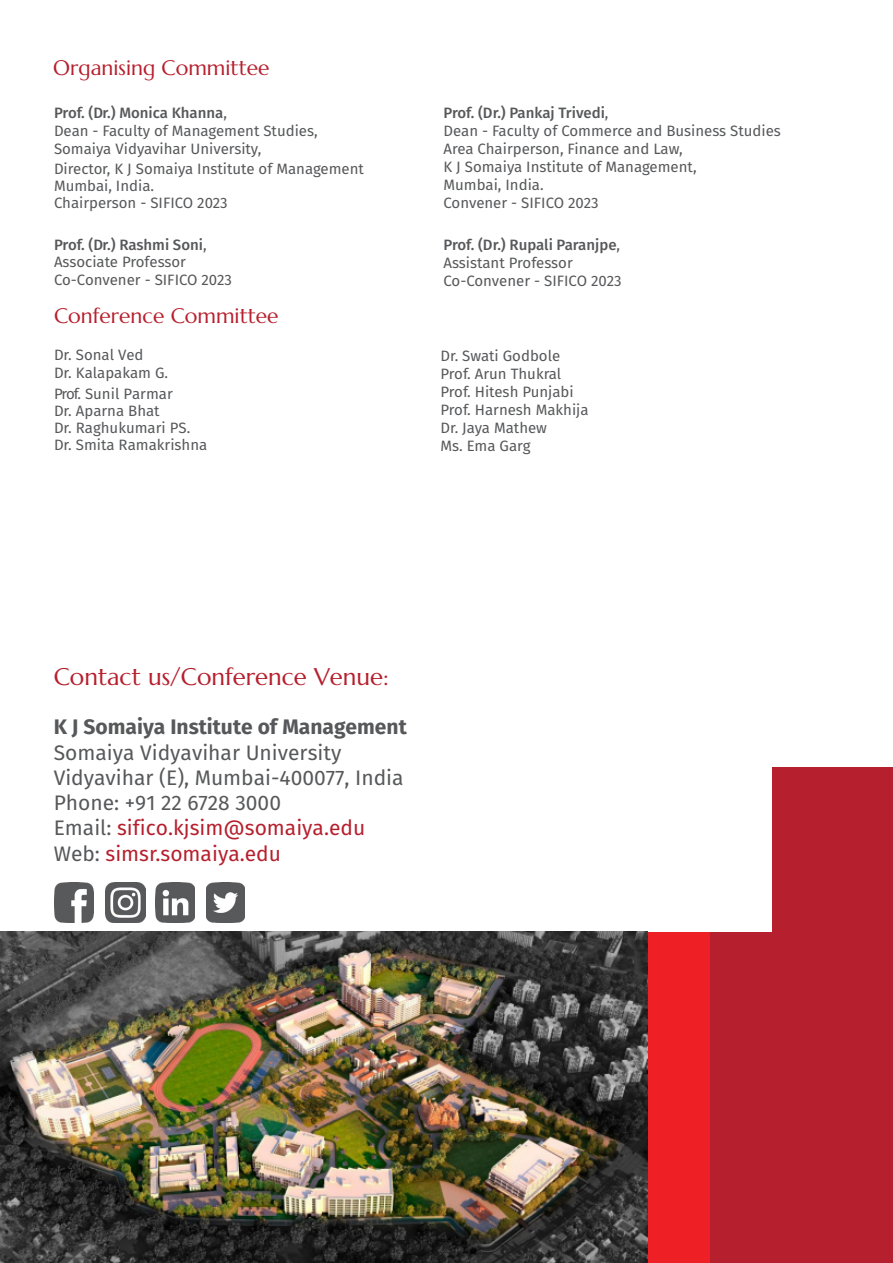
<style>
.page{position:relative;width:893px;height:1263px;background:#fff}
.page>*{position:absolute;margin:0;border:0;box-sizing:border-box;transform-origin:0 0}
.t1{font:24px "Marcellus";color:#b61f2d}
.t2{font:21px/25.2px "Fira Sans";color:#57585a}
.t3{font:21px "Marcellus";color:#b61f2d}
.t4{font:15px/17.9px "Fira Sans";color:#57585a}
.t5{font:500 15px "Fira Sans";color:#57585a}
.s1{font-weight:500}
.s2{font-weight:400}
.s3{font-weight:700}
.s4{color:#b61f2d}
</style>
<div class="page">
<div style="left:772px;top:768px;width:121px;height:495px;background:#b61f2d"></div>
<div style="left:643px;top:932px;width:129px;height:331px;background:#ee2026"></div>
<div style="left:710px;top:932px;width:129px;height:331px;background:#b61f2d"></div>
<img style="left:54px;top:882px;width:40px;height:40px">
<img style="left:105px;top:882px;width:40px;height:40px">
<img style="left:156px;top:882px;width:39px;height:40px">
<img style="left:206px;top:883px;width:39px;height:39px">
<img style="left:0;top:932px;width:647px;height:331px">
<p class="t3" style="left:53px;top:54px;width:218px">Organising Committee</p>
<p class="t4" style="left:54px;top:103px;width:265px"><span class="s1">Prof. (Dr.) Monica Khanna</span>,<br>Dean - Faculty of Management Studies,<br>Somaiya Vidyavihar University,</p>
<p class="t4" style="left:54px;top:160px;width:311px;line-height:16.6px">Director, K J Somaiya Institute of Management<br>Mumbai, India.<br>Chairperson - SIFICO 2023</p>
<p class="t4" style="left:54px;top:235px;width:179px"><span class="s1">Prof. (Dr.) Rashmi Soni</span>,<br>Associate Professor<br>Co-Convener - SIFICO 2023</p>
<p class="t3" style="left:54px;top:303px;width:226px">Conference Committee</p>
<p class="t4" style="left:54px;top:346px;width:116px">Dr. Sonal Ved<br>Dr. Kalapakam G.</p>
<p class="t4" style="left:54px;top:385px;width:155px;line-height:17.1px">Prof. Sunil Parmar<br>Dr. Aparna Bhat<br>Dr. Raghukumari PS.<br>Dr. Smita Ramakrishna</p>
<p class="t5" style="left:443px;top:100px;width:167px">Prof. (Dr.) Pankaj Trivedi<span class="s2">,</span></p>
<p class="t4" style="left:443px;top:121px;width:339px">Dean - Faculty of Commerce and Business Studies</p>
<p class="t4" style="left:443px;top:139px;width:241px">Area Chairperson, Finance and Law,</p>
<p class="t4" style="left:443px;top:157px;width:255px">K J Somaiya Institute of Management,</p>
<p class="t4" style="left:443px;top:175px;width:102px">Mumbai, India.</p>
<p class="t4" style="left:443px;top:193px;width:157px">Convener - SIFICO 2023</p>
<p class="t5" style="left:443px;top:232px;width:178px">Prof. (Dr.) Rupali Paranjpe<span class="s2">,</span></p>
<p class="t4" style="left:443px;top:253px;width:131px">Assistant Professor</p>
<p class="t4" style="left:443px;top:271px;width:179px">Co-Convener - SIFICO 2023</p>
<p class="t4" style="left:440px;top:346px;width:121px">Dr. Swati Godbole</p>
<p class="t4" style="left:440px;top:364px;width:122px">Prof. Arun Thukral</p>
<p class="t4" style="left:440px;top:382px;width:135px">Prof. Hitesh Punjabi</p>
<p class="t4" style="left:440px;top:400px;width:150px">Prof. Harnesh Makhija</p>
<p class="t4" style="left:440px;top:418px;width:108px">Dr. Jaya Mathew</p>
<p class="t4" style="left:440px;top:436px;width:92px">Ms. Ema Garg</p>
<p class="t1" style="left:54px;top:661px;width:337px">Contact us/Conference Venue:</p>
<p class="t2" style="left:54px;top:714px;width:355px"><span class="s3">K J Somaiya Institute of Management<br></span>Somaiya Vidyavihar University<br>Vidyavihar (E), Mumbai-400077, India<br>Phone: +91 22 6728 3000<br>Email: <span class="s4">sifico.kjsim@somaiya.edu<br></span>Web: <span class="s4">simsr.somaiya.edu</span></p>
</div>
